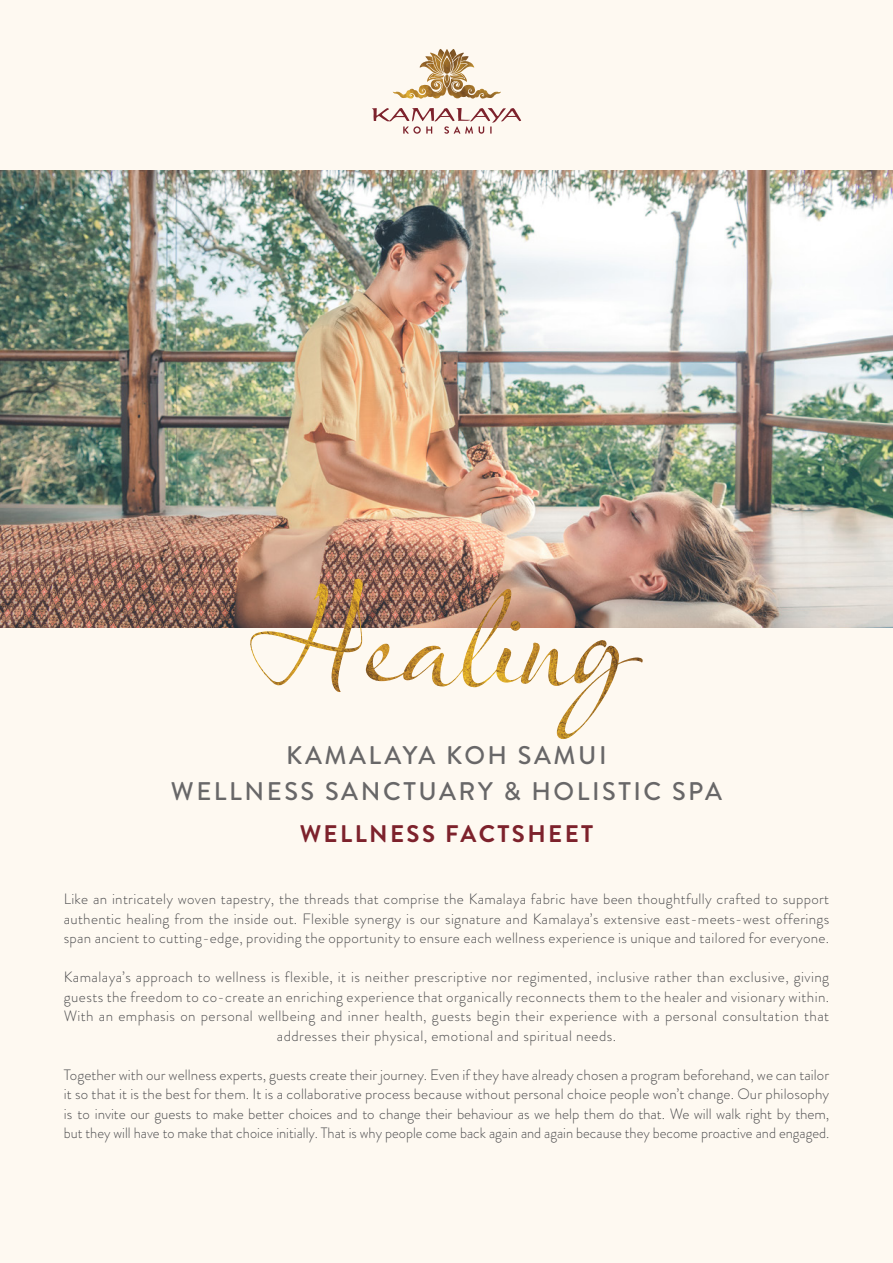
<style>
.page{position:relative;width:893px;height:1263px;background:#fef9f1}
.page>*{position:absolute;margin:0;border:0;box-sizing:border-box;transform-origin:0 0}
.t1{font:500 25.5px/36px "Brandon Grotesque";letter-spacing:.1em;color:#686768;text-align:center}
.t2{font:700 24px "Brandon Grotesque";letter-spacing:.1em;color:#7d222c}
.t3{font:300 15px/19.5px "Brandon Grotesque";letter-spacing:.03em;color:#4d4d4f;text-align:justify}
</style>
<div class="page">
<img style="left:0;top:170px;width:893px;height:457px">
<img style="left:419px;top:49px;width:50px;height:26px">
<svg style="left:372px;top:108px;width:149px;height:26px"></svg>
<img style="left:248px;top:579px;width:396px;height:160px">
<h1 class="t1" style="left:171px;top:738px;width:553px">KAMALAYA KOH SAMUI<br>WELLNESS SANCTUARY &amp; HOLISTIC SPA</h1>
<h2 class="t2" style="left:300px;top:817px;width:295px">WELLNESS FACTSHEET</h2>
<p class="t3" style="left:64px;top:889px;width:767px">Like an intricately woven tapestry, the threads that comprise the Kamalaya fabric have been thoughtfully crafted to support authentic healing from the inside out. Flexible synergy is our signature and Kamalaya’s extensive east-meets-west offerings span ancient to cutting-edge, providing the opportunity to ensure each wellness experience is unique and tailored for everyone.</p>
<p class="t3" style="left:64px;top:967px;width:767px;text-align:center">Kamalaya’s approach to wellness is flexible, it is neither prescriptive nor regimented, inclusive rather than exclusive, giving guests the freedom to co-create an enriching experience that organically reconnects them to the healer and visionary within.<br>With an emphasis on personal wellbeing and inner health, guests begin their experience with a personal consultation that addresses their physical, emotional and spiritual needs.</p>
<p class="t3" style="left:64px;top:1065px;width:767px">Together with our wellness experts, guests create their journey. Even if they have already chosen a program beforehand, we can tailor it so that it is the best for them. It is a collaborative process because without personal choice people won’t change. Our philosophy is to invite our guests to make better choices and to change their behaviour as we help them do that. We will walk right by them, but they will have to make that choice initially. That is why people come back again and again because they become proactive and engaged.</p>
</div>
